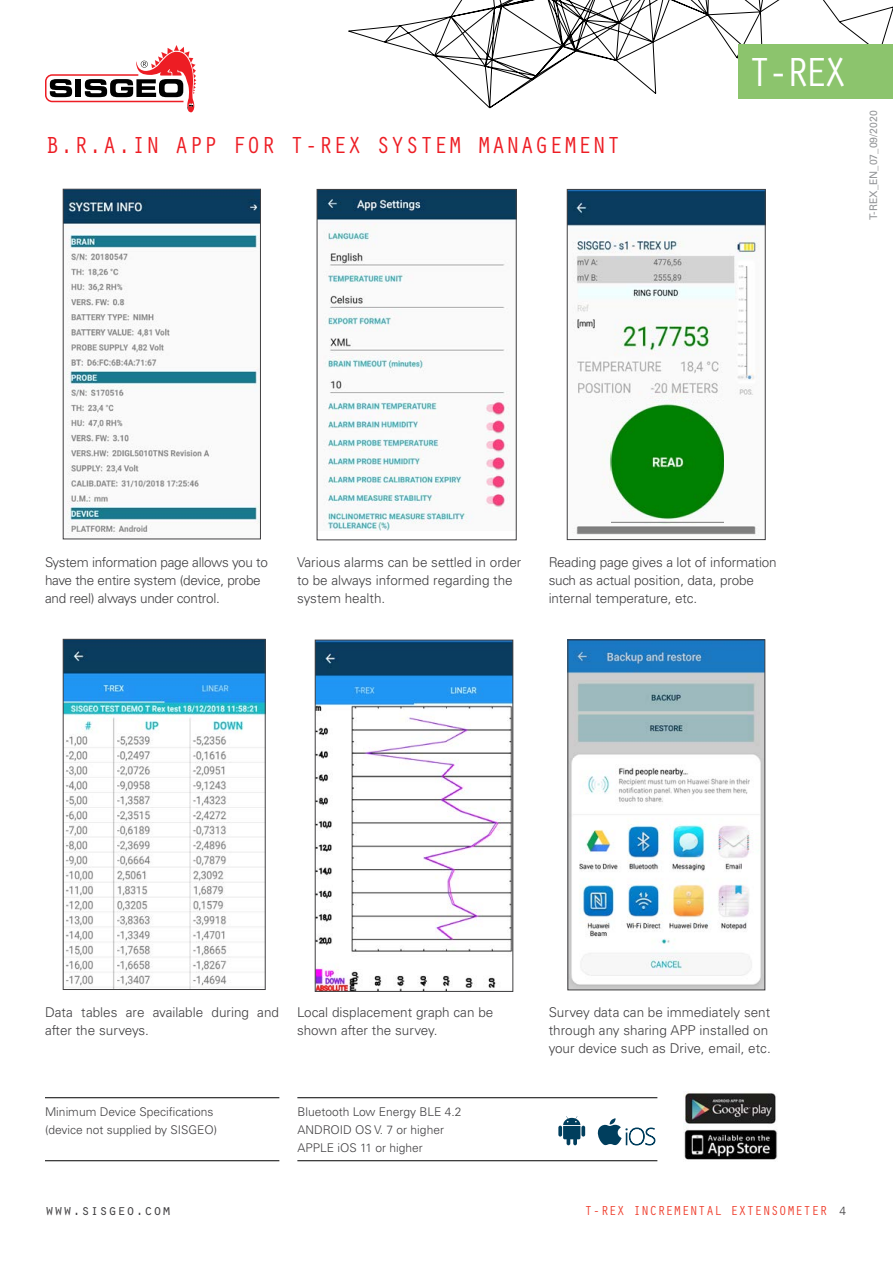
<style>
.page{position:relative;width:893px;height:1263px;background:#fff}
.page>*{position:absolute;margin:0;border:0;box-sizing:border-box;transform-origin:0 0}
.t1{font:42px "Orator Std";color:#fff}
.t2{font:24px "Orator Std";color:#ed1d24}
.t3{font:15px "Orator Std";color:#414042}
.t4{font:300 13.5px/18px "Univers LT Std";color:#414042}
.t5{font:300 13.5px/18px "Univers LT Std";letter-spacing:-.02em;color:#414042}
.t6{font:13.5px "Orator Std";color:#ef4130}
.t7{font:300 12px "Univers LT Std";color:#414042}
.t8{font:10.5px "Univers LT Std";color:#939598}
.s1{font-family:"Univers LT";font-weight:300;font-size:12px;color:#414042}
</style>
<div class="page">
<svg style="left:348px;top:0;width:545px;height:108px"></svg>
<svg style="left:45px;top:45px;width:151px;height:68px"></svg>
<div style="left:738px;top:45px;width:155px;height:54px;background:#8cc46d"></div>
<img style="left:570px;top:641px;width:193px;height:347px">
<div style="left:568px;top:639px;width:197px;height:351px;border:1px solid #414042"></div>
<img style="left:319px;top:191px;width:195px;height:340px">
<div style="left:317px;top:189px;width:199px;height:351px;border:1px solid #414042"></div>
<img style="left:65px;top:191px;width:194px;height:345px">
<div style="left:63px;top:189px;width:198px;height:350px;border:1px solid #414042"></div>
<img style="left:569px;top:191px;width:194px;height:344px">
<div style="left:567px;top:189px;width:198px;height:351px;border:1px solid #414042"></div>
<img style="left:612px;top:399px;width:111px;height:123px">
<img style="left:317px;top:642px;width:194px;height:347px">
<div style="left:315px;top:640px;width:198px;height:351px;border:1px solid #414042"></div>
<img style="left:65px;top:641px;width:198px;height:347px">
<div style="left:63px;top:639px;width:202px;height:351px;border:1px solid #414042"></div>
<hr style="left:297px;top:1097px;width:360px;height:1px;background:#000">
<hr style="left:297px;top:1160px;width:360px;height:1px;background:#000">
<img style="left:683px;top:1092px;width:94px;height:68px">
<svg style="left:563px;top:1116px;width:17px;height:29px"></svg>
<svg style="left:558px;top:1126px;width:4px;height:10px"></svg>
<svg style="left:581px;top:1126px;width:4px;height:10px"></svg>
<svg style="left:597px;top:1118px;width:58px;height:27px"></svg>
<hr style="left:45px;top:1097px;width:234px;height:1px;background:#000">
<hr style="left:45px;top:1160px;width:234px;height:1px;background:#000">
<p class="t2" style="left:45px;top:128px;width:578px">B.R.A.IN APP FOR T-REX SYSTEM MANAGEMENT</p>
<h1 class="t1" style="left:747px;top:42px;width:102px">T-REX</h1>
<p class="t8" style="left:867px;top:220px;width:111px;rotate:-90deg">T-REX_EN_07_09/2020</p>
<p class="t5" style="left:45px;top:553px;width:224px">System information page allows you to have the entire system (device, probe and reel) always under control.</p>
<p class="t4" style="left:297px;top:553px;width:226px">Various alarms can be settled in order to be always informed regarding the system health.</p>
<p class="t4" style="left:549px;top:553px;width:230px">Reading page gives a lot of information such as actual position, data, probe internal temperature, etc.</p>
<p class="t4" style="left:45px;top:1003px;width:236px">Data tables are available during and after the surveys.</p>
<p class="t4" style="left:297px;top:1003px;width:198px">Local displacement graph can be shown after the survey.</p>
<p class="t7" style="left:45px;top:1104px;width:170px">Minimum Device Specifications</p>
<p class="t7" style="left:45px;top:1122px;width:174px">(device not supplied by SISGEO)</p>
<p class="t7" style="left:297px;top:1104px;width:166px">Bluetooth Low Energy BLE 4.2</p>
<p class="t7" style="left:297px;top:1122px;width:148px">ANDROID OS V. 7 or higher</p>
<p class="t7" style="left:297px;top:1140px;width:127px">APPLE iOS 11 or higher</p>
<p class="t4" style="left:549px;top:1003px;width:224px">Survey data can be immediately sent through any sharing APP installed on your device such as Drive, email, etc.</p>
<p class="t3" style="left:45px;top:1199px;width:127px">www.sisgeo.com</p>
<p class="t6" style="left:584px;top:1201px;width:263px">T-REX INCREMENTAL EXTENSOMETER <span class="s1">4</span></p>
</div>
